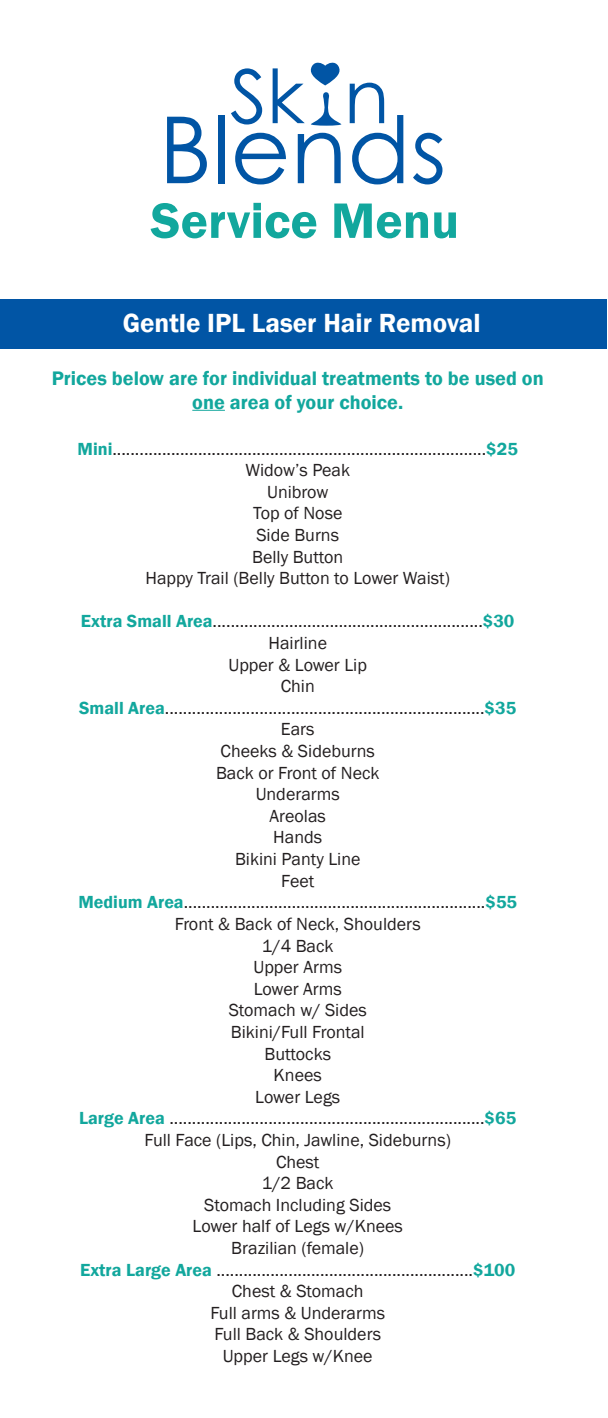
<style>
.page{position:relative;width:608px;height:1418px;background:#fff}
.page>*{position:absolute;margin:0;border:0;box-sizing:border-box;transform-origin:0 0}
.t1{font:600 51.52px "Franklin Gothic";color:#12a79d}
.t2{font:600 27px "Franklin Gothic";color:#fff}
.t3{font:600 20.03px/24.1px "Franklin Gothic";color:#12a79d;text-align:center}
.t4{font:18px/21.6px "Franklin Gothic";color:#231f20;text-align:center}
.s1{font-weight:600;color:#12a79d}
</style>
<div class="page">
<hr style="left:192px;top:410px;width:33px;height:1px;background:#12a79d">
<div style="left:0;top:299px;width:606px;height:50px;background:#0155a5"></div>
<svg style="left:231px;top:68px;width:31px;height:56px"></svg>
<svg style="left:167px;top:117px;width:40px;height:66px"></svg>
<div style="left:218px;top:115px;width:6px;height:68px;background:#0155a5"></div>
<svg style="left:235px;top:133px;width:51px;height:51px"></svg>
<svg style="left:298px;top:133px;width:42px;height:50px"></svg>
<svg style="left:349px;top:83px;width:54px;height:101px"></svg>
<svg style="left:413px;top:133px;width:29px;height:51px"></svg>
<svg style="left:272px;top:62px;width:70px;height:64px"></svg>
<h1 class="t1" style="left:150px;top:189px;width:310px">Service Menu</h1>
<h2 class="t2" style="left:123px;top:306px;width:359px">Gentle IPL Laser Hair Removal</h2>
<p class="t3" style="left:52px;top:366px;width:493px">Prices below are for individual treatments to be used on one area of your choice.</p>
<p class="t4" style="left:77px;top:438px;width:442px"><span class="s1">Mini</span>...................................................................................<span class="s1">$25<br></span>Widow’s Peak<br>Unibrow<br>Top of Nose<br>Side Burns<br>Belly Button<br>Happy Trail (Belly Button to Lower Waist)</p>
<p class="t4" style="left:78px;top:611px;width:440px"><span class="s1">Extra Small Area</span>............................................................<span class="s1">$30<br></span>Hairline<br>Upper &amp; Lower Lip<br>Chin<br><span class="s1">Small Area</span>.......................................................................<span class="s1">$35<br></span>Ears<br>Cheeks &amp; Sideburns<br>Back or Front of Neck<br>Underarms<br>Areolas<br>Hands<br>Bikini Panty Line<br>Feet<br><span class="s1">Medium Area</span>...................................................................<span class="s1">$55<br></span>Front &amp; Back of Neck, Shoulders<br>1/4 Back<br>Upper Arms<br>Lower Arms<br>Stomach w/ Sides<br>Bikini/Full Frontal<br>Buttocks<br>Knees<br>Lower Legs<br><span class="s1">Large Area</span> ......................................................................<span class="s1">$65<br></span>Full Face (Lips, Chin, Jawline, Sideburns)<br>Chest<br>1/2 Back<br>Stomach Including Sides<br>Lower half of Legs w/Knees<br>Brazilian (female)<br><span class="s1">Extra Large Area</span> .........................................................<span class="s1">$100<br></span>Chest &amp; Stomach<br>Full arms &amp; Underarms<br>Full Back &amp; Shoulders<br>Upper Legs w/Knee</p>
</div>
